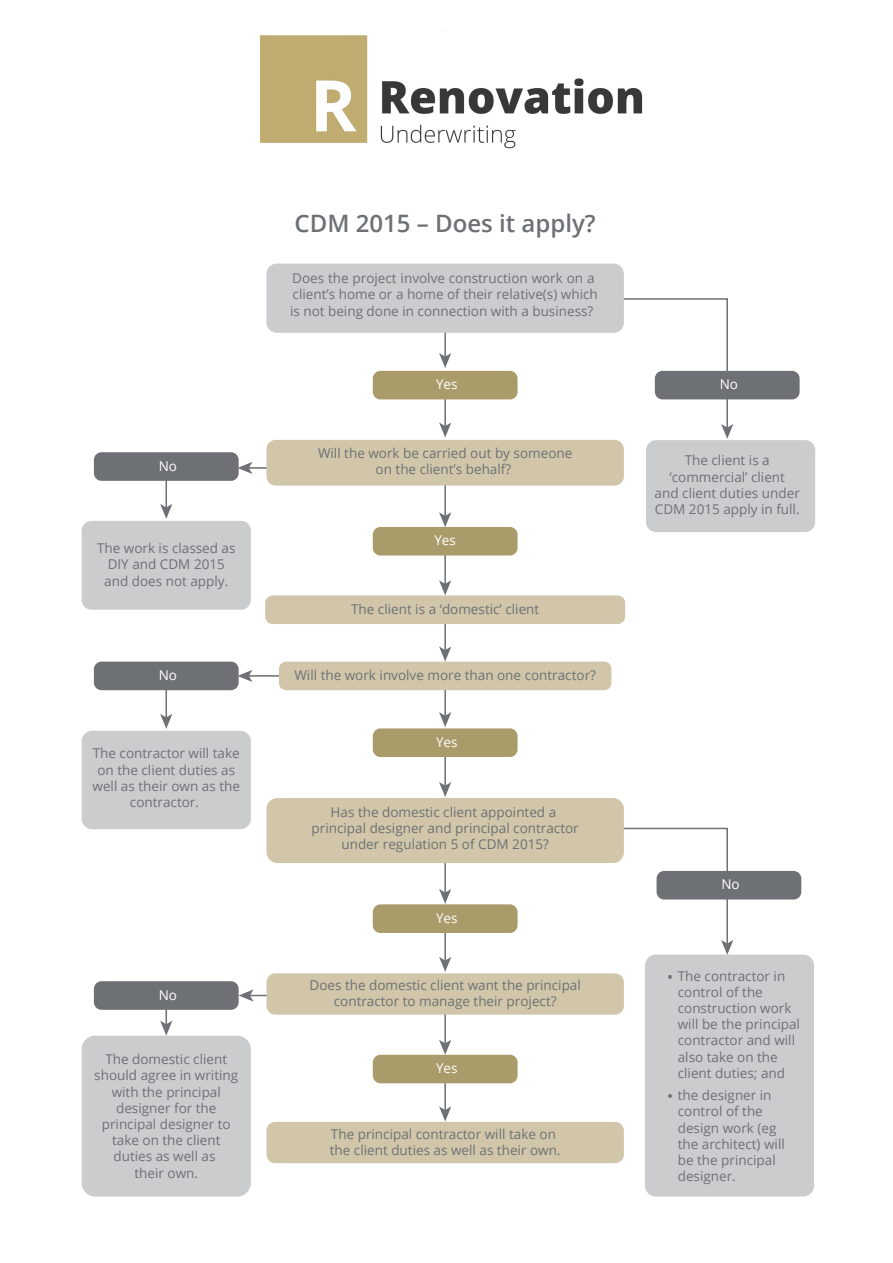
<style>
.page{position:relative;width:893px;height:1263px;background:#fff}
.page>*{position:absolute;margin:0;border:0;box-sizing:border-box;transform-origin:0 0}
.t1{font:600 24px "Open Sans";color:#6d7175}
.t2{font:16.5px "Open Sans";color:#6d7175}
.t3{font:13.5px/16.2px "Open Sans";color:#6d7175;text-align:center}
.t4{font:13.5px "Open Sans";color:#fff}
</style>
<div class="page">
<svg style="left:616px;top:827px;width:117px;height:127px"></svg>
<hr style="left:249px;top:995px;width:37px;height:1px;background:#6d7175">
<svg style="left:239px;top:989px;width:15px;height:12px"></svg>
<hr style="left:166px;top:988px;width:1px;height:37px;background:#6d7175">
<svg style="left:160px;top:1021px;width:12px;height:14px"></svg>
<hr style="left:444px;top:1073px;width:2px;height:38px;background:#6d7175">
<svg style="left:439px;top:1106px;width:12px;height:15px"></svg>
<hr style="left:444px;top:1007px;width:2px;height:37px;background:#6d7175">
<svg style="left:439px;top:1040px;width:12px;height:15px"></svg>
<hr style="left:444px;top:924px;width:2px;height:37px;background:#6d7175">
<svg style="left:439px;top:957px;width:12px;height:15px"></svg>
<hr style="left:444px;top:856px;width:2px;height:37px;background:#6d7175">
<svg style="left:439px;top:889px;width:12px;height:15px"></svg>
<hr style="left:444px;top:749px;width:2px;height:37px;background:#6d7175">
<svg style="left:439px;top:782px;width:12px;height:15px"></svg>
<hr style="left:444px;top:679px;width:2px;height:37px;background:#6d7175">
<svg style="left:439px;top:712px;width:12px;height:15px"></svg>
<hr style="left:444px;top:613px;width:2px;height:38px;background:#6d7175">
<svg style="left:439px;top:646px;width:12px;height:15px"></svg>
<hr style="left:444px;top:547px;width:2px;height:38px;background:#6d7175">
<svg style="left:439px;top:580px;width:12px;height:15px"></svg>
<hr style="left:444px;top:479px;width:2px;height:38px;background:#6d7175">
<svg style="left:439px;top:512px;width:12px;height:15px"></svg>
<svg style="left:624px;top:298px;width:109px;height:141px"></svg>
<hr style="left:248px;top:675px;width:37px;height:2px;background:#6d7175">
<svg style="left:239px;top:670px;width:13px;height:12px"></svg>
<hr style="left:248px;top:467px;width:37px;height:2px;background:#6d7175">
<svg style="left:239px;top:462px;width:13px;height:12px"></svg>
<hr style="left:444px;top:320px;width:2px;height:37px;background:#6d7175">
<svg style="left:439px;top:353px;width:12px;height:15px"></svg>
<hr style="left:444px;top:389px;width:2px;height:38px;background:#6d7175">
<svg style="left:439px;top:422px;width:12px;height:15px"></svg>
<hr style="left:166px;top:681px;width:1px;height:37px;background:#6d7175">
<svg style="left:160px;top:714px;width:12px;height:15px"></svg>
<hr style="left:166px;top:471px;width:1px;height:37px;background:#6d7175">
<svg style="left:160px;top:504px;width:12px;height:15px"></svg>
<div style="left:266px;top:440px;width:358px;height:46px;background:#d1c6a9;border-radius:9px"></div>
<div style="left:266px;top:973px;width:358px;height:42px;background:#d1c6a9;border-radius:9px"></div>
<div style="left:266px;top:1122px;width:358px;height:41px;background:#d1c6a9;border-radius:9px"></div>
<div style="left:266px;top:798px;width:358px;height:65px;background:#d1c6a9;border-radius:11px"></div>
<div style="left:657px;top:871px;width:144px;height:28px;background:#6d7175;border-radius:8px"></div>
<div style="left:82px;top:521px;width:169px;height:89px;background:#cbccce;border-radius:10px"></div>
<div style="left:82px;top:731px;width:169px;height:98px;background:#cbccce;border-radius:10px"></div>
<div style="left:82px;top:1036px;width:169px;height:160px;background:#cbccce;border-radius:14px"></div>
<div style="left:645px;top:954px;width:169px;height:242px;background:#cbccce;border-radius:11px"></div>
<div style="left:646px;top:440px;width:169px;height:92px;background:#cbccce;border-radius:10px"></div>
<div style="left:373px;top:1055px;width:145px;height:28px;background:#aa9b6a;border-radius:8px"></div>
<div style="left:373px;top:527px;width:145px;height:28px;background:#aa9b6a;border-radius:8px"></div>
<div style="left:265px;top:595px;width:360px;height:29px;background:#d1c6a9;border-radius:7px"></div>
<div style="left:279px;top:662px;width:332px;height:28px;background:#d1c6a9;border-radius:7px"></div>
<div style="left:373px;top:728px;width:145px;height:29px;background:#aa9b6a;border-radius:8px"></div>
<div style="left:373px;top:904px;width:145px;height:29px;background:#aa9b6a;border-radius:8px"></div>
<div style="left:266px;top:264px;width:358px;height:69px;background:#cbccce;border-radius:10px"></div>
<div style="left:373px;top:371px;width:145px;height:28px;background:#aa9b6a;border-radius:8px"></div>
<div style="left:94px;top:452px;width:145px;height:29px;background:#6d7175;border-radius:8px"></div>
<div style="left:655px;top:371px;width:145px;height:28px;background:#6d7175;border-radius:8px"></div>
<div style="left:94px;top:662px;width:145px;height:28px;background:#6d7175;border-radius:8px"></div>
<div style="left:94px;top:981px;width:145px;height:29px;background:#6d7175;border-radius:8px"></div>
<img style="left:260px;top:35px;width:383px;height:114px">
<p class="t4" style="left:159px;top:457px;width:20px">No</p>
<p class="t3" style="left:97px;top:540px;width:140px">The work is classed as<br>DIY and CDM 2015 and does not apply.</p>
<p class="t4" style="left:159px;top:666px;width:20px">No</p>
<p class="t3" style="left:93px;top:745px;width:149px">The contractor will take on the client duties as well as their own as the contractor.</p>
<p class="t4" style="left:159px;top:985px;width:20px">No</p>
<p class="t3" style="left:94px;top:1051px;width:145px">The domestic client should agree in writing with the principal designer for the principal designer to take on the client duties as well as<br>their own.</p>
<h1 class="t1" style="left:295px;top:207px;width:303px">CDM 2015 – Does it apply?</h1>
<p class="t3" style="left:290px;top:270px;width:309px;text-align:left">Does the project involve construction work on a client’s home or a home of their relative(s) which is not being done in connection with a business?</p>
<p class="t4" style="left:436px;top:375px;width:23px">Yes</p>
<p class="t3" style="left:318px;top:444px;width:256px">Will the work be carried out by someone on the client’s behalf?</p>
<p class="t4" style="left:434px;top:531px;width:23px">Yes</p>
<p class="t3" style="left:351px;top:601px;width:190px">The client is a ‘domestic’ client</p>
<p class="t3" style="left:294px;top:666px;width:303px">Will the work involve more than one contractor?</p>
<p class="t4" style="left:436px;top:733px;width:23px">Yes</p>
<p class="t3" style="left:312px;top:804px;width:269px">Has the domestic client appointed a principal designer and principal contractor under regulation 5 of CDM 2015?</p>
<p class="t4" style="left:436px;top:909px;width:23px">Yes</p>
<p class="t3" style="left:309px;top:977px;width:273px">Does the domestic client want the principal contractor to manage their project?</p>
<p class="t4" style="left:436px;top:1059px;width:23px">Yes</p>
<p class="t3" style="left:330px;top:1125px;width:232px;text-align:left">The principal contractor will take on the client duties as well as their own.</p>
<p class="t4" style="left:720px;top:375px;width:20px">No</p>
<p class="t3" style="left:655px;top:452px;width:147px">The client is a ‘commercial’ client<br>and client duties under<br>CDM 2015 apply in full.</p>
<p class="t4" style="left:721px;top:875px;width:20px">No</p>
<p class="t3" style="left:678px;top:967px;width:124px;text-align:left">The contractor in control of the construction work will be the principal contractor and will also take on the client duties; and</p>
<p class="t3" style="left:678px;top:1087px;width:109px;text-align:left">the designer in control of the design work (eg the architect) will be the principal designer.</p>
<p class="t2" style="left:667px;top:965px;width:8px">•</p>
<p class="t2" style="left:667px;top:1085px;width:8px">•</p>
</div>
